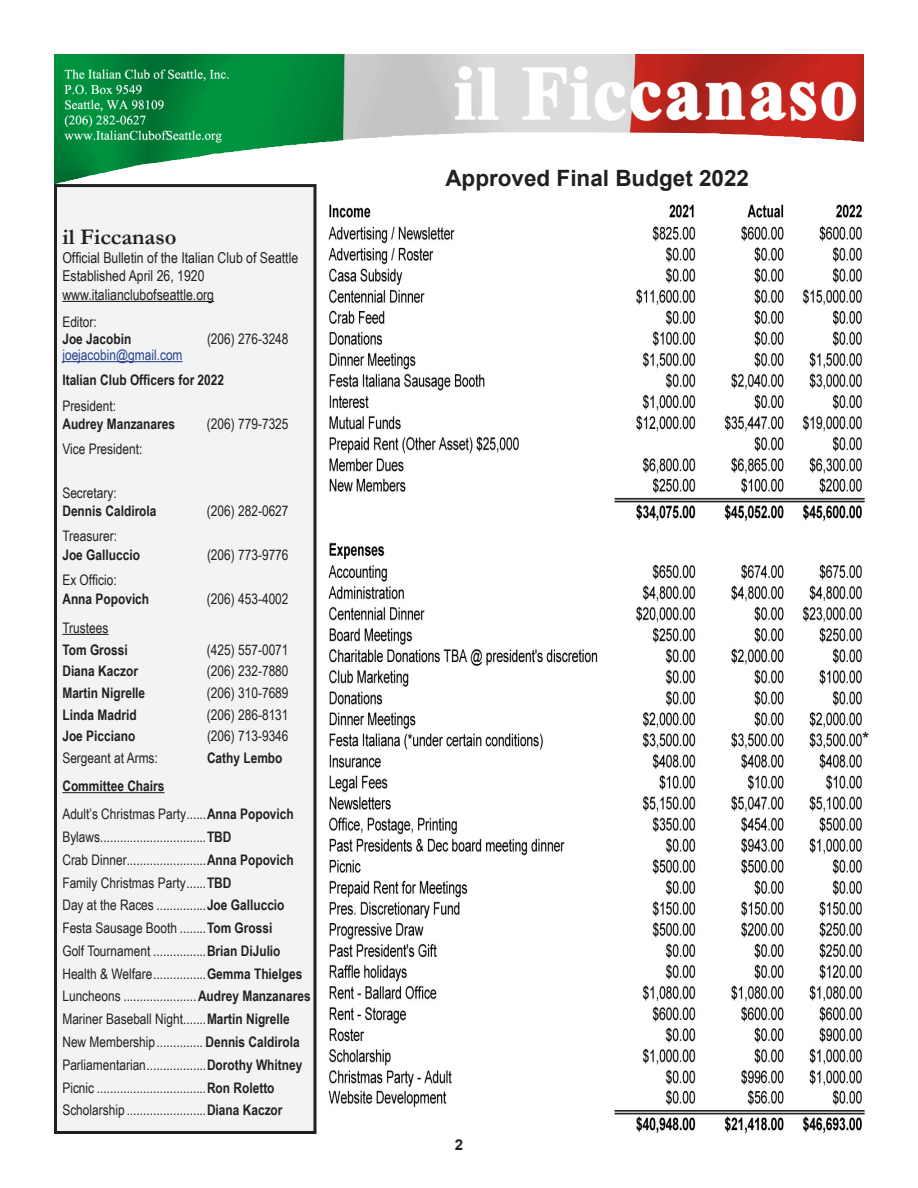
<style>
.page{position:relative;width:918px;height:1188px;background:#fff}
.page>*{position:absolute;margin:0;border:0;box-sizing:border-box;transform-origin:0 0}
.Head1{font:700 22.5px "Arial";color:#231f20}
.Officers{font:700 22.5px "Garamond";color:#231f20}
.body1_author{font:italic 700 16.5px "Arial";color:#231f20}
.Officers-2{font:15px "Arial Narrow";color:#231f20}
.t1{font:700 15px "Arial";color:#231f20}
.Officers-3{font:14.55px "Arial Narrow";color:#231f20}
.Officers-4{font:700 14.55px "Arial Narrow";color:#231f20}
.Officers-5{font:14.55px "Arial Narrow";color:#253f8e}
.s1{font-weight:700}
</style>
<div class="page">
<div style="left:56px;top:186px;width:259px;height:946px;background:#f2f3f4"></div>
<hr style="left:62px;top:301px;width:152px;height:1px;background:#231f20">
<hr style="left:62px;top:361px;width:121px;height:1px;background:#253f8e">
<hr style="left:62px;top:634px;width:46px;height:1px;background:#231f20">
<hr style="left:62px;top:792px;width:102px;height:1px;background:#231f20">
<div style="left:54px;top:184px;width:262px;height:950px;border:3px solid #231f20"></div>
<img style="left:328px;top:204px;width:536px;height:930px">
<img style="left:54px;top:54px;width:810px;height:130px">
<p class="Officers" style="left:62px;top:222px;width:116px">il Ficcanaso</p>
<p class="Officers-2" style="left:62px;top:247px;width:237px">Official Bulletin of the Italian Club of Seattle</p>
<p class="Officers-2" style="left:62px;top:265px;width:144px">Established April 26, 1920</p>
<p class="Officers-2" style="left:62px;top:284px;width:153px">www.italianclubofseattle.org</p>
<p class="Officers-3" style="left:62px;top:311px;width:36px">Editor:</p>
<p class="Officers-4" style="left:62px;top:327px;width:70px">Joe Jacobin</p>
<p class="Officers-3" style="left:207px;top:328px;width:83px">(206) 276-3248</p>
<p class="Officers-5" style="left:62px;top:344px;width:122px">joejacobin@gmail.com</p>
<p class="Officers-4" style="left:62px;top:369px;width:163px">Italian Club Officers for 2022</p>
<p class="Officers-3" style="left:62px;top:395px;width:55px">President:</p>
<p class="Officers-4" style="left:62px;top:413px;width:114px">Audrey Manzanares</p>
<p class="Officers-3" style="left:207px;top:413px;width:83px">(206) 779-7325</p>
<p class="Officers-3" style="left:62px;top:438px;width:82px">Vice President:</p>
<p class="Officers-3" style="left:62px;top:482px;width:56px">Secretary:</p>
<p class="Officers-4" style="left:62px;top:500px;width:96px">Dennis Caldirola</p>
<p class="Officers-3" style="left:207px;top:500px;width:83px">(206) 282-0627</p>
<p class="Officers-3" style="left:62px;top:526px;width:56px">Treasurer:</p>
<p class="Officers-4" style="left:62px;top:544px;width:79px">Joe Galluccio</p>
<p class="Officers-3" style="left:207px;top:544px;width:83px">(206) 773-9776</p>
<p class="Officers-3" style="left:62px;top:569px;width:56px">Ex Officio:</p>
<p class="Officers-4" style="left:62px;top:587px;width:88px">Anna Popovich</p>
<p class="Officers-3" style="left:207px;top:588px;width:83px">(206) 453-4002</p>
<p class="Officers-3" style="left:62px;top:617px;width:47px">Trustees</p>
<p class="Officers-4" style="left:62px;top:638px;width:67px">Tom Grossi</p>
<p class="Officers-3" style="left:207px;top:639px;width:83px">(425) 557-0071</p>
<p class="Officers-4" style="left:62px;top:660px;width:77px">Diana Kaczor</p>
<p class="Officers-3" style="left:207px;top:660px;width:83px">(206) 232-7880</p>
<p class="Officers-4" style="left:62px;top:682px;width:84px">Martin Nigrelle</p>
<p class="Officers-3" style="left:207px;top:682px;width:83px">(206) 310-7689</p>
<p class="Officers-4" style="left:62px;top:703px;width:76px">Linda Madrid</p>
<p class="Officers-3" style="left:207px;top:704px;width:83px">(206) 286-8131</p>
<p class="Officers-4" style="left:62px;top:725px;width:74px">Joe Picciano</p>
<p class="Officers-3" style="left:207px;top:725px;width:83px">(206) 713-9346</p>
<p class="Officers-3" style="left:62px;top:747px;width:97px">Sergeant at Arms:</p>
<p class="Officers-4" style="left:207px;top:747px;width:77px">Cathy Lembo</p>
<p class="Officers-4" style="left:62px;top:775px;width:104px">Committee Chairs</p>
<p class="Officers-3" style="left:62px;top:803px;width:233px">Adult’s Christmas Party......<span class="s1">Anna Popovich</span></p>
<p class="Officers-3" style="left:62px;top:826px;width:171px">Bylaws................................<span class="s1">TBD</span></p>
<p class="Officers-3" style="left:62px;top:849px;width:233px">Crab Dinner........................<span class="s1">Anna Popovich</span></p>
<p class="Officers-3" style="left:62px;top:872px;width:171px">Family Christmas Party......<span class="s1">TBD</span></p>
<p class="Officers-3" style="left:62px;top:895px;width:224px">Day at the Races ...............<span class="s1">Joe Galluccio</span></p>
<p class="Officers-3" style="left:62px;top:917px;width:212px">Festa Sausage Booth ........<span class="s1">Tom Grossi</span></p>
<p class="Officers-3" style="left:62px;top:940px;width:220px">Golf Tournament ................<span class="s1">Brian DiJulio</span></p>
<p class="Officers-3" style="left:62px;top:963px;width:242px">Health &amp; Welfare................<span class="s1">Gemma Thielges</span></p>
<p class="Officers-3" style="left:62px;top:986px;width:250px">Luncheons ......................<span class="s1">Audrey Manzanares</span></p>
<p class="Officers-3" style="left:62px;top:1008px;width:229px">Mariner Baseball Night.......<span class="s1">Martin Nigrelle</span></p>
<p class="Officers-3" style="left:62px;top:1031px;width:239px">New Membership.............. <span class="s1">Dennis Caldirola</span></p>
<p class="Officers-3" style="left:62px;top:1054px;width:242px">Parliamentarian..................<span class="s1">Dorothy Whitney</span></p>
<p class="Officers-3" style="left:62px;top:1077px;width:214px">Picnic .................................<span class="s1">Ron Roletto</span></p>
<p class="Officers-3" style="left:62px;top:1100px;width:222px">Scholarship ........................<span class="s1">Diana Kaczor</span></p>
<p class="Head1" style="left:445px;top:162px;width:305px">Approved Final Budget 2022</p>
<p class="t1" style="left:455px;top:1134px;width:10px">2</p>
<p class="body1_author" style="left:861px;top:727px;width:8px">*</p>
</div>
